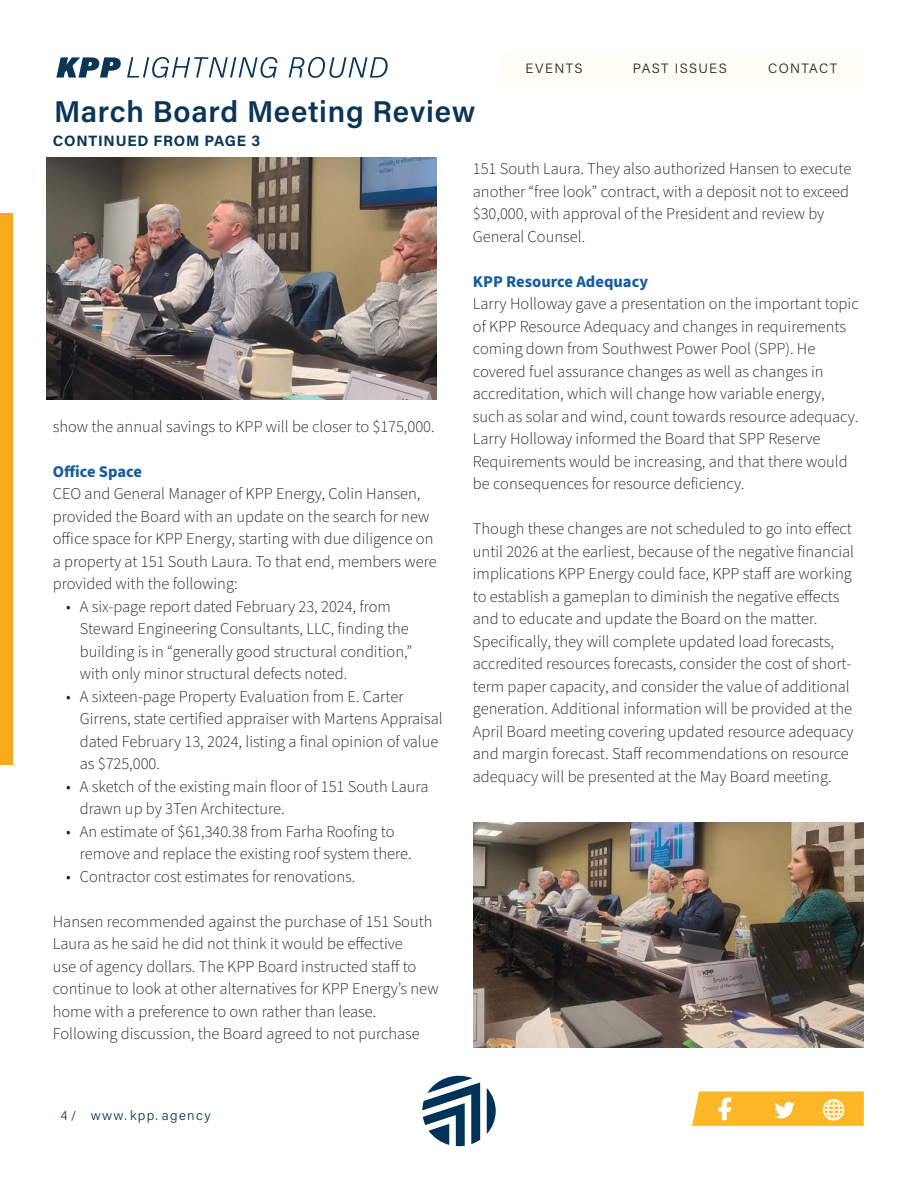
<style>
.page{position:relative;width:918px;height:1188px;background:#fff}
.page>*{position:absolute;margin:0;border:0;box-sizing:border-box;transform-origin:0 0}
.t1{font:600 30px "Acumin Pro";letter-spacing:.025em;color:#093556}
.body_text{font:300 16.5px/22.5px "Source Sans Pro";color:#231f20}
.body_text-2{font:700 16.5px "Source Sans Pro";color:#175d9e}
.t2{font:700 15px "Acumin Pro";letter-spacing:.05em;color:#093556}
.t3{font:300 13.5px "Acumin Pro";letter-spacing:.105em;color:#231f20}
.t4{font:300 13.5px "Acumin Pro";letter-spacing:.1em;color:#093556}
.t5{font:300 12.75px "Acumin Pro";color:#093556}
</style>
<div class="page">
<div style="left:0;top:213px;width:12px;height:552px;background:#f7aa1b"></div>
<div style="left:495px;top:54px;width:369px;height:30px;background:#fffef4"></div>
<svg style="left:692px;top:1091px;width:172px;height:35px;background:#fcc043"></svg>
<svg style="left:56px;top:57px;width:65px;height:21px"></svg>
<svg style="left:127px;top:57px;width:151px;height:21px"></svg>
<svg style="left:289px;top:57px;width:99px;height:21px"></svg>
<svg style="left:422px;top:1076px;width:58px;height:70px"></svg>
<svg style="left:487px;top:1088px;width:9px;height:46px"></svg>
<img style="left:47px;top:157px;width:390px;height:242px">
<img style="left:474px;top:823px;width:390px;height:225px">
<p class="t1" style="left:54px;top:91px;width:423px">March Board Meeting Review</p>
<p class="t2" style="left:53px;top:131px;width:209px">CONTINUED FROM PAGE 3</p>
<p class="t3" style="left:525px;top:59px;width:59px">EVENTS</p>
<p class="t3" style="left:633px;top:59px;width:95px">PAST ISSUES</p>
<p class="t3" style="left:768px;top:59px;width:71px">CONTACT</p>
<p class="body_text" style="left:53px;top:415px;width:383px">show the annual savings to KPP will be closer to $175,000.</p>
<p class="body_text-2" style="left:53px;top:460px;width:91px">Office Space</p>
<p class="body_text" style="left:53px;top:483px;width:385px">CEO and General Manager of KPP Energy, Colin Hansen, provided the Board with an update on the search for new office space for KPP Energy, starting with due diligence on a property at 151 South Laura. To that end, members were provided with the following:</p>
<p class="body_text" style="left:80px;top:595px;width:334px;text-indent:-14px">• A six-page report dated February 23, 2024, from Steward Engineering Consultants, LLC, finding the building is in “generally good structural condition,” with only minor structural defects noted.</p>
<p class="body_text" style="left:80px;top:685px;width:364px;text-indent:-14px">• A sixteen-page Property Evaluation from E. Carter Girrens, state certified appraiser with Martens Appraisal dated February 13, 2024, listing a final opinion of value as $725,000.</p>
<p class="body_text" style="left:80px;top:775px;width:350px;text-indent:-14px">• A sketch of the existing main floor of 151 South Laura drawn up by 3Ten Architecture.</p>
<p class="body_text" style="left:80px;top:820px;width:333px;text-indent:-14px">• An estimate of $61,340.38 from Farha Roofing to remove and replace the existing roof system there.</p>
<p class="body_text" style="left:66px;top:865px;width:291px">• Contractor cost estimates for renovations.</p>
<p class="body_text" style="left:53px;top:910px;width:387px">Hansen recommended against the purchase of 151 South Laura as he said he did not think it would be effective<br>use of agency dollars. The KPP Board instructed staff to continue to look at other alternatives for KPP Energy’s new home with a preference to own rather than lease.</p>
<p class="body_text" style="left:53px;top:1023px;width:369px">Following discussion, the Board agreed to not purchase</p>
<p class="t5" style="left:60px;top:1106px;width:17px">4 /</p>
<p class="t4" style="left:91px;top:1106px;width:121px">www. kpp. agency</p>
<p class="body_text" style="left:473px;top:158px;width:380px">151 South Laura. They also authorized Hansen to execute another “free look” contract, with a deposit not to exceed $30,000, with approval of the President and review by General Counsel.</p>
<p class="body_text-2" style="left:473px;top:270px;width:177px">KPP Resource Adequacy</p>
<p class="body_text" style="left:473px;top:293px;width:387px">Larry Holloway gave a presentation on the important topic of KPP Resource Adequacy and changes in requirements coming down from Southwest Power Pool (SPP). He covered fuel assurance changes as well as changes in accreditation, which will change how variable energy, such as solar and wind, count towards resource adequacy.<br>Larry Holloway informed the Board that SPP Reserve Requirements would be increasing, and that there would be consequences for resource deficiency.</p>
<p class="body_text" style="left:473px;top:518px;width:383px">Though these changes are not scheduled to go into effect until 2026 at the earliest, because of the negative financial implications KPP Energy could face, KPP staff are working to establish a gameplan to diminish the negative effects and to educate and update the Board on the matter.<br>Specifically, they will complete updated load forecasts, accredited resources forecasts, consider the cost of short&shy;term paper capacity, and consider the value of additional generation. Additional information will be provided at the April Board meeting covering updated resource adequacy and margin forecast. Staff recommendations on resource adequacy will be presented at the May Board meeting.</p>
</div>
